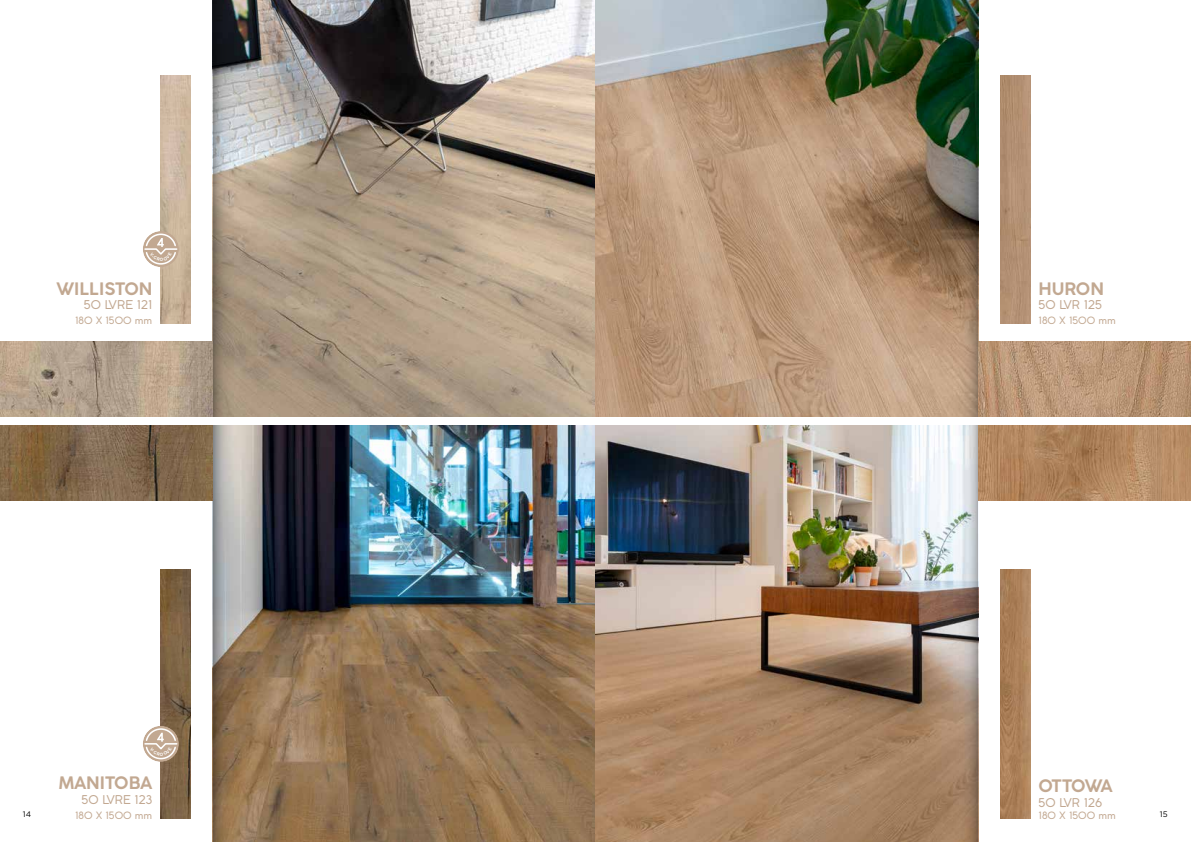
<style>
.page{position:relative;width:1191px;height:842px;background:#fff}
.page>*{position:absolute;margin:0;border:0;box-sizing:border-box;transform-origin:0 0}
.t1{font:700 17px "Coco Gothic";color:#c2a891}
.t2{font:12px "Coco Gothic";color:#c2a891}
.t3{font:10px "Coco Gothic";color:#c2a891}
.t4{font:8px "Gotham";color:#000}
</style>
<div class="page">
<img style="left:250px;top:0;width:690px;height:417px">
<img style="left:250px;top:425px;width:690px;height:417px">
<img style="left:978px;top:425px;width:213px;height:76px">
<img style="left:978px;top:341px;width:213px;height:76px">
<img style="left:1000px;top:570px;width:30px;height:248px">
<img style="left:1000px;top:75px;width:30px;height:249px">
<img style="left:0;top:425px;width:213px;height:76px">
<img style="left:161px;top:570px;width:30px;height:248px">
<img style="left:0;top:341px;width:213px;height:76px">
<img style="left:161px;top:75px;width:30px;height:249px">
<svg style="left:213px;top:0;width:37px;height:417px;background:#968d81"></svg>
<svg style="left:213px;top:425px;width:37px;height:417px;background:#a19383"></svg>
<img style="left:940px;top:0;width:38px;height:417px">
<svg style="left:940px;top:425px;width:38px;height:417px;background:#b9aca1"></svg>
<div style="left:143px;top:231px;width:36px;height:36px;background:#c2a891;border-radius:50%"></div>
<div style="left:143px;top:726px;width:36px;height:36px;background:#c2a891;border-radius:50%"></div>
<svg style="left:143px;top:233px;width:35px;height:32px"></svg>
<svg style="left:143px;top:727px;width:35px;height:33px"></svg>
<h1 class="t1" style="left:56px;top:276px;width:98px">WILLISTON</h1>
<p class="t2" style="left:84px;top:296px;width:70px">50 LVRE 121</p>
<p class="t3" style="left:75px;top:313px;width:79px">180 X 1500 mm</p>
<h1 class="t1" style="left:1038px;top:276px;width:67px">HURON</h1>
<p class="t2" style="left:1038px;top:296px;width:65px">50 LVR 125</p>
<p class="t3" style="left:1038px;top:313px;width:79px">180 X 1500 mm</p>
<h1 class="t1" style="left:58px;top:770px;width:95px">MANITOBA</h1>
<p class="t2" style="left:82px;top:790px;width:72px">50 LVRE 123</p>
<p class="t3" style="left:75px;top:807px;width:79px">180 X 1500 mm</p>
<h1 class="t1" style="left:1038px;top:773px;width:75px">OTTOWA</h1>
<p class="t2" style="left:1038px;top:793px;width:65px">50 LVR 126</p>
<p class="t3" style="left:1038px;top:807px;width:79px">180 X 1500 mm</p>
<p class="t4" style="left:23px;top:809px;width:10px">14</p>
<p class="t4" style="left:1159px;top:809px;width:9px">15</p>
</div>
